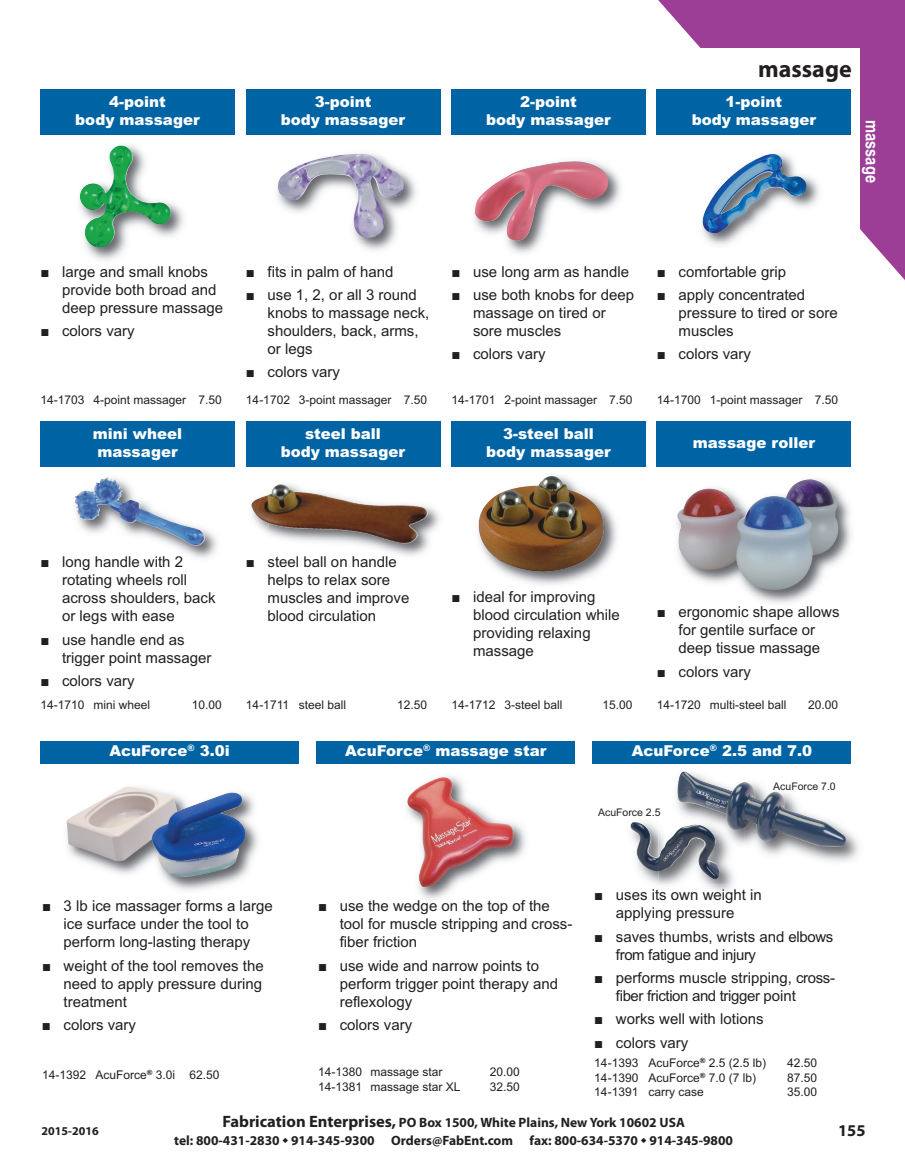
<style>
.page{position:relative;width:905px;height:1175px;background:#fff}
.page>*{position:absolute;margin:0;border:0;box-sizing:border-box;transform-origin:0 0}
.t1{font:700 24px "Myriad Pro";color:#231f20}
.t2{font:700 18px "Arial Narrow";color:#fff}
.t3{font:700 16.5px "Myriad Pro";color:#231f20}
.t4{font:15px/18px "Arial";color:#231f20}
.t5{font:900 15px/18px "Arial";color:#fff;text-align:center}
.t6{font:15px/18px "Arial";letter-spacing:-.025em;color:#231f20}
.t7{font:700 13.5px/17.5px "Myriad Pro";color:#231f20;text-align:center}
.t8{font:12px "Arial";color:#231f20}
.t9{font:700 12px "Myriad Pro";color:#231f20}
.t10{font:10.5px "Arial";color:#231f20}
.s1{font-size:16.5px}
</style>
<div class="page">
<img style="left:79px;top:145px;width:105px;height:115px">
<img style="left:80px;top:145px;width:51px;height:50px">
<img style="left:277px;top:153px;width:139px;height:98px">
<img style="left:278px;top:154px;width:126px;height:84px">
<img style="left:474px;top:160px;width:147px;height:94px">
<img style="left:475px;top:161px;width:115px;height:52px">
<img style="left:75px;top:443px;width:160px;height:116px">
<img style="left:75px;top:477px;width:43px;height:25px">
<img style="left:272px;top:441px;width:169px;height:115px">
<img style="left:251px;top:491px;width:21px;height:44px">
<img style="left:288px;top:487px;width:65px;height:15px">
<img style="left:478px;top:477px;width:139px;height:108px">
<img style="left:478px;top:476px;width:88px;height:50px">
<img style="left:677px;top:479px;width:174px;height:125px">
<img style="left:790px;top:499px;width:48px;height:88px">
<img style="left:630px;top:822px;width:28px;height:57px">
<img style="left:658px;top:763px;width:201px;height:121px">
<img style="left:658px;top:824px;width:61px;height:55px">
<img style="left:677px;top:771px;width:169px;height:76px">
<img style="left:163px;top:793px;width:95px;height:98px">
<img style="left:66px;top:786px;width:179px;height:91px">
<img style="left:418px;top:776px;width:108px;height:124px">
<img style="left:407px;top:777px;width:106px;height:110px">
<svg style="left:656px;top:0;width:248px;height:279px;fill:#9c3d96"></svg>
<div style="left:677px;top:48px;width:182px;height:193px;background:#fff"></div>
<img style="left:693px;top:153px;width:150px;height:111px">
<img style="left:702px;top:154px;width:105px;height:79px">
<div style="left:40px;top:90px;width:194px;height:45px;background:#0063a4"></div>
<div style="left:246px;top:421px;width:194px;height:46px;background:#0063a4"></div>
<div style="left:40px;top:421px;width:194px;height:46px;background:#0063a4"></div>
<div style="left:451px;top:90px;width:194px;height:45px;background:#0063a4"></div>
<div style="left:246px;top:90px;width:194px;height:45px;background:#0063a4"></div>
<div style="left:657px;top:421px;width:193px;height:46px;background:#0063a4"></div>
<div style="left:451px;top:421px;width:194px;height:46px;background:#0063a4"></div>
<div style="left:40px;top:741px;width:259px;height:23px;background:#0063a4"></div>
<div style="left:592px;top:741px;width:258px;height:23px;background:#0063a4"></div>
<div style="left:316px;top:741px;width:259px;height:23px;background:#0063a4"></div>
<div style="left:657px;top:90px;width:193px;height:45px;background:#0063a4"></div>
<p class="t5" style="left:75px;top:93px;width:126px">4-point<br>body massager</p>
<p class="t5" style="left:281px;top:93px;width:126px">3-point<br>body massager</p>
<p class="t5" style="left:486px;top:93px;width:126px">2-point<br>body massager</p>
<h1 class="t1" style="left:758px;top:59px;width:95px">massage</h1>
<p class="t5" style="left:691px;top:93px;width:126px">1-point<br>body massager</p>
<p class="t2" style="left:882px;top:120px;width:65px;rotate:90deg">massage</p>
<p class="t4" style="left:62px;top:262px;width:162px;text-indent:-22px">■ large and small knobs provide both broad and deep pressure massage</p>
<p class="t4" style="left:40px;top:322px;width:96px">■ colors vary</p>
<p class="t4" style="left:246px;top:262px;width:149px">■ fits in palm of hand</p>
<p class="t4" style="left:267px;top:286px;width:163px;text-indent:-22px">■ use 1, 2, or all 3 round knobs to massage neck, shoulders, back, arms, or legs</p>
<p class="t4" style="left:246px;top:363px;width:96px">■ colors vary</p>
<p class="t4" style="left:451px;top:262px;width:179px">■ use long arm as handle</p>
<p class="t4" style="left:473px;top:286px;width:162px;text-indent:-22px">■ use both knobs for deep massage on tired or sore muscles</p>
<p class="t4" style="left:451px;top:345px;width:96px">■ colors vary</p>
<p class="t8" style="left:40px;top:392px;width:183px">14-1703 4-point massager 7.50</p>
<p class="t8" style="left:246px;top:392px;width:183px">14-1702 3-point massager 7.50</p>
<p class="t8" style="left:451px;top:392px;width:183px">14-1701 2-point massager 7.50</p>
<p class="t5" style="left:93px;top:425px;width:91px">mini wheel massager</p>
<p class="t5" style="left:281px;top:425px;width:126px">steel ball<br>body massager</p>
<p class="t5" style="left:486px;top:425px;width:126px">3-steel ball body massager</p>
<p class="t4" style="left:657px;top:262px;width:131px">■ comfortable grip</p>
<p class="t4" style="left:678px;top:286px;width:161px;text-indent:-22px">■ apply concentrated pressure to tired or sore muscles</p>
<p class="t4" style="left:657px;top:345px;width:96px">■ colors vary</p>
<p class="t8" style="left:657px;top:392px;width:183px">14-1700 1-point massager 7.50</p>
<p class="t5" style="left:692px;top:434px;width:124px">massage roller</p>
<p class="t4" style="left:62px;top:553px;width:155px;text-indent:-22px">■ long handle with 2 rotating wheels roll across shoulders, back or legs with ease</p>
<p class="t4" style="left:62px;top:630px;width:151px;text-indent:-22px">■ use handle end as trigger point massager</p>
<p class="t4" style="left:40px;top:672px;width:96px">■ colors vary</p>
<p class="t4" style="left:267px;top:553px;width:143px;text-indent:-22px">■ steel ball on handle helps to relax sore muscles and improve blood circulation</p>
<p class="t4" style="left:473px;top:587px;width:148px;text-indent:-22px">■ ideal for improving blood circulation while providing relaxing massage</p>
<p class="t4" style="left:657px;top:603px;width:184px;text-align:center">■ ergonomic shape allows for gentile surface or<br>deep tissue massage</p>
<p class="t4" style="left:657px;top:662px;width:96px">■ colors vary</p>
<p class="t8" style="left:41px;top:698px;width:111px">14-1710 mini wheel</p>
<p class="t8" style="left:192px;top:698px;width:32px">10.00</p>
<p class="t8" style="left:246px;top:698px;width:102px">14-1711 steel ball</p>
<p class="t8" style="left:397px;top:698px;width:32px">12.50</p>
<p class="t8" style="left:451px;top:698px;width:112px">14-1712 3-steel ball</p>
<p class="t8" style="left:602px;top:698px;width:32px">15.00</p>
<p class="t8" style="left:657px;top:698px;width:131px">14-1720 multi-steel ball</p>
<p class="t8" style="left:808px;top:698px;width:32px">20.00</p>
<p class="t5" style="left:109px;top:742px;width:122px">AcuForce<sup>®</sup> 3.0i</p>
<p class="t5" style="left:345px;top:742px;width:203px">AcuForce<sup>®</sup> massage star</p>
<p class="t5" style="left:631px;top:742px;width:182px">AcuForce<sup>®</sup> 2.5 and 7.0</p>
<p class="t4" style="left:42px;top:897px;width:232px;text-align:center">■ 3 lb ice massager forms a large ice surface under the tool to perform long-lasting therapy</p>
<p class="t4" style="left:64px;top:956px;width:202px;text-align:justify;text-indent:-22px">■ weight of the tool removes the need to apply pressure during treatment</p>
<p class="t4" style="left:42px;top:1016px;width:96px">■ colors vary</p>
<p class="t8" style="left:42px;top:1068px;width:179px">14-1392 AcuForce<sup>®</sup> 3.0i 62.50</p>
<p class="t10" style="left:598px;top:806px;width:64px">AcuForce 2.5</p>
<p class="t10" style="left:773px;top:779px;width:64px">AcuForce 7.0</p>
<p class="t4" style="left:340px;top:897px;width:234px;text-indent:-22px">■ use the wedge on the top of the tool for muscle stripping and cross&shy;fiber friction</p>
<p class="t4" style="left:340px;top:956px;width:220px;text-indent:-22px">■ use wide and narrow points to perform trigger point therapy and reflexology</p>
<p class="t4" style="left:318px;top:1016px;width:96px">■ colors vary</p>
<p class="t8" style="left:318px;top:1064px;width:126px">14-1380 massage star</p>
<p class="t8" style="left:490px;top:1064px;width:32px">20.00</p>
<p class="t8" style="left:318px;top:1079px;width:144px">14-1381 massage star XL</p>
<p class="t8" style="left:490px;top:1079px;width:32px">32.50</p>
<p class="t4" style="left:594px;top:886px;width:169px;text-align:center">■ uses its own weight in applying pressure</p>
<p class="t6" style="left:616px;top:927px;width:219px;text-indent:-22px">■ saves thumbs, wrists and elbows from fatigue and injury</p>
<p class="t4" style="left:616px;top:968px;width:221px;text-indent:-22px">■ performs muscle stripping, cross&shy;fiber friction and trigger point</p>
<p class="t4" style="left:594px;top:1010px;width:171px">■ works well with lotions</p>
<p class="t4" style="left:594px;top:1033px;width:96px">■ colors vary</p>
<p class="t8" style="left:594px;top:1056px;width:173px">14-1393 AcuForce<sup>®</sup> 2.5 (2.5 lb)</p>
<p class="t8" style="left:787px;top:1056px;width:32px">42.50</p>
<p class="t8" style="left:594px;top:1070px;width:163px">14-1390 AcuForce<sup>®</sup> 7.0 (7 lb)</p>
<p class="t8" style="left:787px;top:1070px;width:32px">87.50</p>
<p class="t8" style="left:594px;top:1085px;width:111px">14-1391 carry case</p>
<p class="t8" style="left:787px;top:1085px;width:32px">35.00</p>
<p class="t7" style="left:174px;top:1114px;width:560px"><span class="s1">Fabrication Enterprises,</span> PO Box 1500, White Plains, New York 10602 USA<br>tel: 800-431-2830 ◆ 914-345-9300 Orders@FabEnt.com fax: 800-634-5370 ◆ 914-345-9800</p>
<p class="t9" style="left:41px;top:1126px;width:59px">2015-2016</p>
<p class="t3" style="left:838px;top:1124px;width:29px">155</p>
</div>
